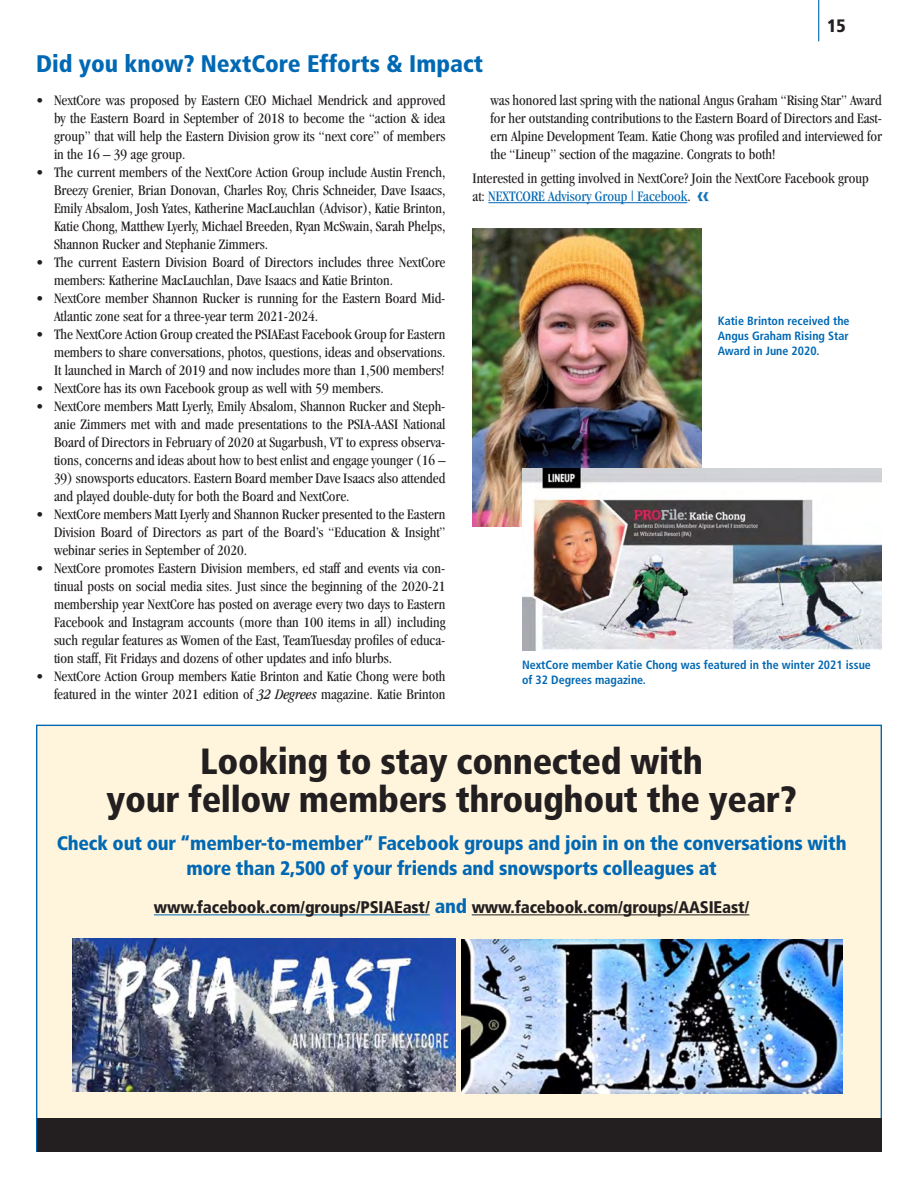
<style>
.page{position:relative;width:918px;height:1188px;background:#fff}
.page>*{position:absolute;margin:0;border:0;box-sizing:border-box;transform-origin:0 0}
.t1{font:900 condensed 36.45px/37.8px "Frutiger";letter-spacing:-.01em;color:#231f20;text-align:center}
._1__HEADLINE_NEW{font:900 condensed 24px "Frutiger";color:#0168b3}
.t2{font:900 condensed 19.65px/25.2px "Frutiger";letter-spacing:-.01em;color:#0168b3;text-align:center}
.t3{font:900 condensed 18px "Frutiger";color:#231f20}
.t4{font:900 condensed 16.8px "Frutiger";letter-spacing:-.01em;color:#231f20}
.List_Paragraph{font:condensed 15px/18px "Garamond";color:#231f20;text-align:justify}
._6__CAPTION__USE_THI{font:700 condensed 12px/15px "Frutiger";color:#0168b3;text-align:justify}
.s1{font-style:italic}
.s2{color:#0168b3}
.s3{font-family:"Saucer BB";font-stretch:normal;color:#0168b3}
.s4{font-size:19.65px;color:#0168b3}
</style>
<div class="page">
<hr style="left:818px;top:0;width:1px;height:41px;background:#0168b3">
<hr style="left:488px;top:202px;width:199px;height:1px;background:#0168b3">
<img style="left:473px;top:229px;width:229px;height:298px">
<img style="left:522px;top:468px;width:360px;height:183px">
<div style="left:36px;top:725px;width:846px;height:427px;background:#fff5dd;border:1px solid #0168b3"></div>
<hr style="left:154px;top:914px;width:276px;height:1px;background:#0168b3">
<hr style="left:472px;top:914px;width:277px;height:1px;background:#231f20">
<div style="left:37px;top:1118px;width:845px;height:34px;background:#231f20"></div>
<img style="left:73px;top:938px;width:382px;height:153px">
<img style="left:461px;top:940px;width:382px;height:154px">
<p class="t3" style="left:827px;top:15px;width:20px">15</p>
<p class="_1__HEADLINE_NEW" style="left:36px;top:49px;width:449px">Did you know? NextCore Efforts &amp; Impact</p>
<p class="List_Paragraph" style="left:54px;top:91px;width:393px;text-indent:-18px">• NextCore was proposed by Eastern CEO Michael Mendrick and approved by the Eastern Board in September of 2018 to become the “action &amp; idea group” that will help the Eastern Division grow its “next core” of members in the 16 – 39 age group.</p>
<p class="List_Paragraph" style="left:54px;top:163px;width:393px;text-indent:-18px">• The current members of the NextCore Action Group include Austin French, Breezy Grenier, Brian Donovan, Charles Roy, Chris Schneider, Dave Isaacs, Emily Absalom, Josh Yates, Katherine MacLauchlan (Advisor), Katie Brinton, Katie Chong, Matthew Lyerly, Michael Breeden, Ryan McSwain, Sarah Phelps, Shannon Rucker and Stephanie Zimmers.</p>
<p class="List_Paragraph" style="left:54px;top:253px;width:393px;text-indent:-18px">• The current Eastern Division Board of Directors includes three NextCore members: Katherine MacLauchlan, Dave Isaacs and Katie Brinton.</p>
<p class="List_Paragraph" style="left:54px;top:289px;width:393px;text-indent:-18px">• NextCore member Shannon Rucker is running for the Eastern Board Mid-<br>Atlantic zone seat for a three-year term 2021-2024.</p>
<p class="List_Paragraph" style="left:54px;top:325px;width:393px;text-indent:-18px">• The NextCore Action Group created the PSIAEast Facebook Group for Eastern members to share conversations, photos, questions, ideas and observations.<br>It launched in March of 2019 and now includes more than 1,500 members!</p>
<p class="List_Paragraph" style="left:36px;top:379px;width:349px">• NextCore has its own Facebook group as well with 59 members.</p>
<p class="List_Paragraph" style="left:54px;top:397px;width:393px;text-indent:-18px">• NextCore members Matt Lyerly, Emily Absalom, Shannon Rucker and Steph&shy;anie Zimmers met with and made presentations to the PSIA-AASI National Board of Directors in February of 2020 at Sugarbush, VT to express observa&shy;tions, concerns and ideas about how to best enlist and engage younger (16 –</p>
<p class="List_Paragraph" style="left:54px;top:469px;width:393px">39) snowsports educators. Eastern Board member Dave Isaacs also attended and played double-duty for both the Board and NextCore.</p>
<p class="List_Paragraph" style="left:54px;top:505px;width:393px;text-indent:-18px">• NextCore members Matt Lyerly and Shannon Rucker presented to the Eastern Division Board of Directors as part of the Board’s “Education &amp; Insight” webinar series in September of 2020.</p>
<p class="List_Paragraph" style="left:54px;top:559px;width:393px;text-indent:-18px">• NextCore promotes Eastern Division members, ed staff and events via con&shy;tinual posts on social media sites. Just since the beginning of the 2020-21 membership year NextCore has posted on average every two days to Eastern Facebook and Instagram accounts (more than 100 items in all) including such regular features as Women of the East, TeamTuesday profiles of educa&shy;tion staff, Fit Fridays and dozens of other updates and info blurbs.</p>
<p class="List_Paragraph" style="left:36px;top:667px;width:411px;text-align:right">• NextCore Action Group members Katie Brinton and Katie Chong were both featured in the winter 2021 edition of <span class="s1">32 Degrees</span> magazine. Katie Brinton</p>
<p class="List_Paragraph" style="left:490px;top:91px;width:393px">was honored last spring with the national Angus Graham “Rising Star” Award for her outstanding contributions to the Eastern Board of Directors and East&shy;ern Alpine Development Team. Katie Chong was profiled and interviewed for the “Lineup” section of the magazine. Congrats to both!</p>
<p class="List_Paragraph" style="left:472px;top:169px;width:398px">Interested in getting involved in NextCore? Join the NextCore Facebook group at: <span class="s2">NEXTCORE Advisory Group | Facebook</span>. <span class="s3">&lt;&lt;</span></p>
<p class="_6__CAPTION__USE_THI" style="left:718px;top:314px;width:133px">Katie Brinton received the Angus Graham Rising Star Award in June 2020.</p>
<p class="_6__CAPTION__USE_THI" style="left:522px;top:657px;width:350px">NextCore member Katie Chong was featured in the winter 2021 issue of 32 Degrees magazine.</p>
<p class="t1" style="left:107px;top:743px;width:692px">Looking to stay connected with<br>your fellow members throughout the year?</p>
<p class="t2" style="left:57px;top:831px;width:791px">Check out our “member-to-member” Facebook groups and join in on the conversations with more than 2,500 of your friends and snowsports colleagues at</p>
<p class="t4" style="left:154px;top:897px;width:597px">www.facebook.com/groups/PSIAEast/ <span class="s4">and</span> www.facebook.com/groups/AASIEast/</p>
</div>
